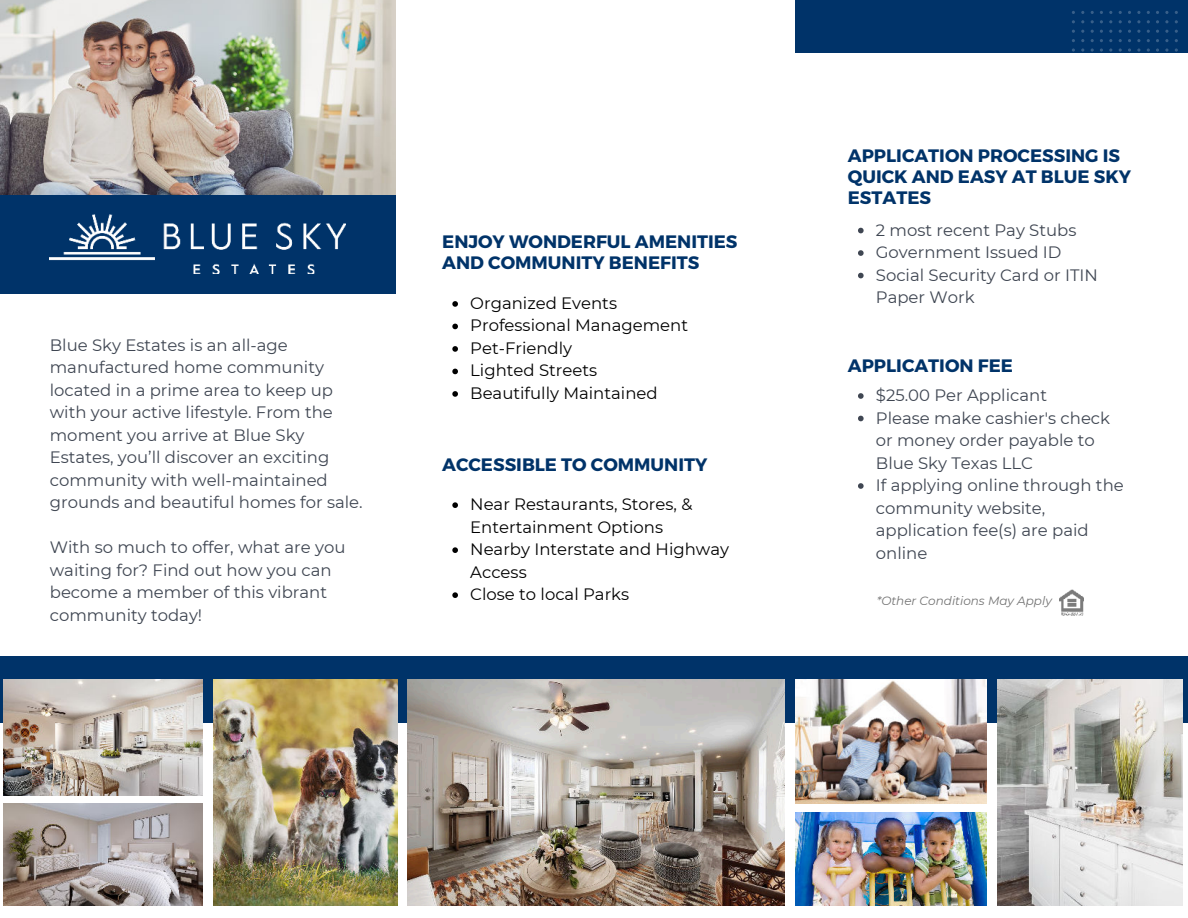
<style>
.page{position:relative;width:1188px;height:918px;background:#fff}
.page>*{position:absolute;margin:0;border:0;box-sizing:border-box;transform-origin:0 0}
.t1{font:700 18px/21.3px "Montserrat";color:#003369}
.t2{font:16.5px/22.5px "Montserrat";color:#3f4652}
.t3{font:16.5px/22.5px "Montserrat";color:#000}
.t4{font:italic 12px "Montserrat";color:#737373}
</style>
<div class="page">
<div style="left:0;top:168px;width:396px;height:126px;background:#003369"></div>
<div style="left:795px;top:0;width:393px;height:52px;background:#003369"></div>
<img style="left:0;top:0;width:396px;height:195px">
<div style="left:0;top:657px;width:1188px;height:66px;background:#003369"></div>
<img style="left:998px;top:680px;width:184px;height:226px">
<img style="left:795px;top:680px;width:191px;height:123px">
<svg style="left:1072px;top:11px;width:106px;height:42px"></svg>
<img style="left:4px;top:680px;width:199px;height:116px">
<img style="left:4px;top:803px;width:199px;height:103px">
<img style="left:214px;top:680px;width:183px;height:226px">
<img style="left:796px;top:813px;width:190px;height:93px">
<img style="left:407px;top:680px;width:377px;height:226px">
<svg style="left:858px;top:228px;width:6px;height:5px"></svg>
<svg style="left:858px;top:250px;width:6px;height:6px"></svg>
<svg style="left:858px;top:273px;width:6px;height:5px"></svg>
<svg style="left:452px;top:301px;width:6px;height:6px"></svg>
<svg style="left:452px;top:324px;width:6px;height:5px"></svg>
<svg style="left:452px;top:346px;width:6px;height:6px"></svg>
<svg style="left:452px;top:369px;width:6px;height:5px"></svg>
<svg style="left:452px;top:391px;width:6px;height:6px"></svg>
<svg style="left:452px;top:502px;width:6px;height:6px"></svg>
<svg style="left:452px;top:547px;width:6px;height:6px"></svg>
<svg style="left:452px;top:592px;width:6px;height:6px"></svg>
<svg style="left:858px;top:393px;width:6px;height:6px"></svg>
<svg style="left:858px;top:416px;width:6px;height:5px"></svg>
<svg style="left:858px;top:483px;width:6px;height:6px"></svg>
<img style="left:1059px;top:590px;width:24px;height:25px">
<img style="left:50px;top:214px;width:296px;height:60px">
<p class="t2" style="left:50px;top:333px;width:314px">Blue Sky Estates is an all-age manufactured home community located in a prime area to keep up with your active lifestyle. From the moment you arrive at Blue Sky Estates, you’ll discover an exciting community with well-maintained grounds and beautiful homes for sale.</p>
<p class="t2" style="left:50px;top:536px;width:297px">With so much to offer, what are you waiting for? Find out how you can become a member of this vibrant community today!</p>
<p class="t1" style="left:442px;top:231px;width:297px">ENJOY WONDERFUL AMENITIES<br>AND COMMUNITY BENEFITS</p>
<p class="t3" style="left:470px;top:291px;width:219px">Organized Events<br>Professional Management<br>Pet-Friendly<br>Lighted Streets<br>Beautifully Maintained</p>
<p class="t1" style="left:442px;top:455px;width:267px">ACCESSIBLE TO COMMUNITY</p>
<p class="t3" style="left:470px;top:493px;width:260px">Near Restaurants, Stores, &amp;<br>Entertainment Options<br>Nearby Interstate and Highway<br>Access<br>Close to local Parks</p>
<p class="t1" style="left:848px;top:145px;width:285px">APPLICATION PROCESSING IS<br>QUICK AND EASY AT BLUE SKY<br>ESTATES</p>
<p class="t2" style="left:876px;top:218px;width:223px">2 most recent Pay Stubs<br>Government Issued ID<br>Social Security Card or ITIN<br>Paper Work</p>
<p class="t1" style="left:848px;top:356px;width:167px">APPLICATION FEE</p>
<p class="t2" style="left:876px;top:383px;width:249px">$25.00 Per Applicant<br>Please make cashier's check or money order payable to<br>Blue Sky Texas LLC<br>If applying online through the community website, application fee(s) are paid online</p>
<p class="t4" style="left:877px;top:593px;width:177px">*Other Conditions May Apply</p>
</div>
